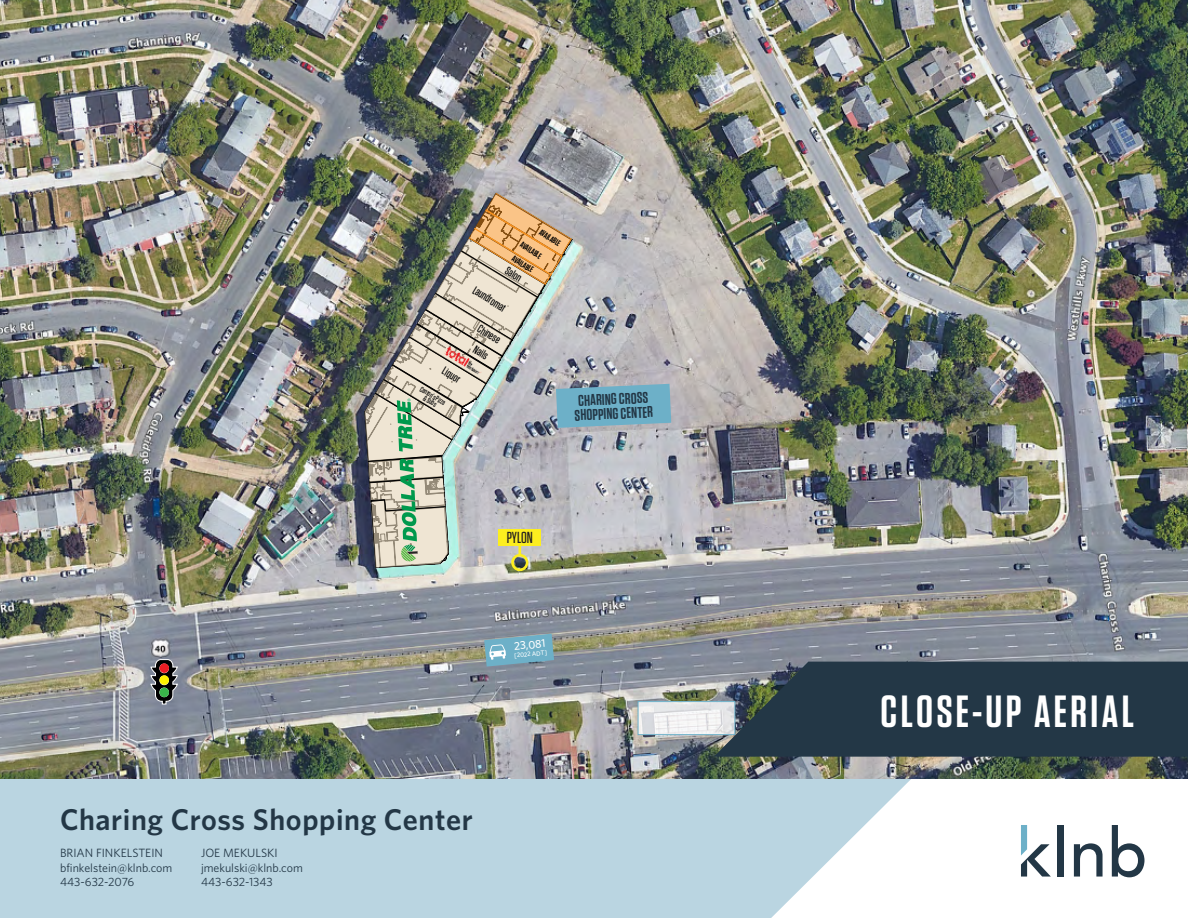
<style>
.page{position:relative;width:1188px;height:918px;background:#fff}
.page>*{position:absolute;margin:0;border:0;box-sizing:border-box;transform-origin:0 0}
.t1{font:600 45px "Tungsten";letter-spacing:.075em;color:#fff}
.t2{font:600 30px "Whitney";letter-spacing:.02em;color:#233746}
.t3{font:500 15.9px "Tungsten";letter-spacing:-.005em;color:#231f20}
.t4{font:600 15.6px/14.5px "Tungsten";color:#233746}
.t5{font:12px/14.4px "Whitney";color:#233746}
.t6{font:500 11.7px/19.5px "Tungsten";color:#000;text-align:center}
.t7{font:500 11.25px "Whitney";color:#fff}
.t8{font:600 8.55px "Tungsten";color:#000}
.t9{font:500 7.8px/5.8px "Tungsten";color:#000;text-align:center}
.t10{font:500 6.3px "Whitney";color:#fff}
</style>
<div class="page">
<svg style="left:0;top:779px;width:911px;height:139px;background:#bfd8e3"></svg>
<svg style="left:1021px;top:825px;width:30px;height:52px"></svg>
<div style="left:1057px;top:825px;width:7px;height:52px;background:#233746"></div>
<svg style="left:1074px;top:843px;width:29px;height:34px"></svg>
<svg style="left:1112px;top:825px;width:32px;height:52px"></svg>
<img style="left:0;top:0;width:1188px;height:779px">
<svg style="left:151px;top:659px;width:27px;height:45px"></svg>
<div style="left:160px;top:663px;width:9px;height:10px;background:#ed1d24;border-radius:50%"></div>
<div style="left:160px;top:675px;width:9px;height:10px;background:#fff200;border-radius:50%"></div>
<div style="left:160px;top:688px;width:9px;height:9px;background:#39b54a;border-radius:50%"></div>
<svg style="left:484px;top:634px;width:70px;height:33px;background:#79abbf"></svg>
<div style="left:511px;top:554px;width:17px;height:17px;border:3px solid #fcee1f;border-radius:50%"></div>
<svg style="left:637px;top:701px;width:77px;height:35px"></svg>
<img style="left:364px;top:193px;width:307px;height:375px">
<img style="left:444px;top:346px;width:40px;height:30px">
<svg style="left:714px;top:662px;width:474px;height:95px;background:#2c3f4c"></svg>
<p class="t6" style="left:448px;top:362px;width:20px;rotate:31deg">Liquor</p>
<p class="t9" style="left:422px;top:386px;width:30px;rotate:31deg">Canton’s Pizza &amp; Subs</p>
<p class="t8" style="left:542px;top:228px;width:25px;rotate:32deg">AVAILABLE</p>
<p class="t8" style="left:523px;top:240px;width:25px;rotate:32deg">AVAILABLE</p>
<p class="t8" style="left:515px;top:254px;width:25px;rotate:32deg">AVAILABLE</p>
<p class="t6" style="left:511px;top:261px;width:19px;rotate:31deg">Salon</p>
<p class="t6" style="left:479px;top:281px;width:38px;rotate:31deg">Laundromat</p>
<p class="t6" style="left:483px;top:320px;width:26px;rotate:31deg">Chinese<br>Nails</p>
<h3 class="t4" style="left:574px;top:394px;width:80px;rotate:-3deg">CHARING CROSS<br>SHOPPING CENTER</h3>
<h3 class="t3" style="left:507px;top:529px;width:28px">PYLON</h3>
<p class="t7" style="left:513px;top:639px;width:33px;rotate:-5deg">23,081</p>
<p class="t10" style="left:514px;top:651px;width:34px;rotate:-5deg">[2022 ADT]</p>
<h2 class="t2" style="left:60px;top:799px;width:414px">Charing Cross Shopping Center</h2>
<p class="t5" style="left:60px;top:846px;width:114px">BRIAN FINKELSTEIN bfinkelstein@klnb.com<br>443-632-2076</p>
<p class="t5" style="left:201px;top:846px;width:103px">JOE MEKULSKI jmekulski@klnb.com<br>443-632-1343</p>
<h1 class="t1" style="left:881px;top:687px;width:255px">CLOSE-UP AERIAL</h1>
</div>
